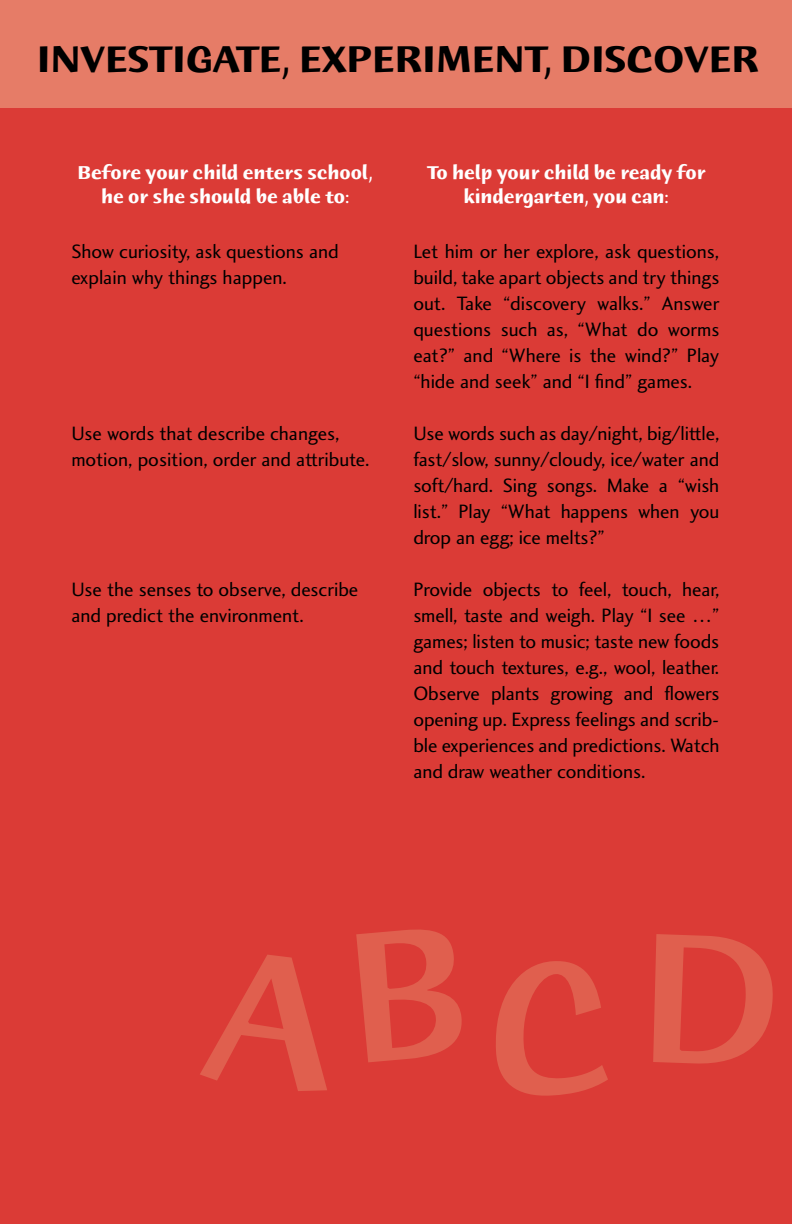
<style>
.page{position:relative;width:792px;height:1224px;background:#db3b36}
.page>*{position:absolute;margin:0;border:0;box-sizing:border-box;transform-origin:0 0}
.t1{font:700 40px "Humana Sans ITC";color:#000}
.t2{font:20px/26px "Charlotte Sans Book Plain";color:#000}
.t3{font:700 20px "Humana Sans ITC";color:#fff}
</style>
<div class="page">
<div style="left:0;top:0;width:792px;height:108px;background:#e67c67"></div>
<h2 class="t1" style="left:37px;top:39px;width:723px">INVESTIGATE, EXPERIMENT, DISCOVER</h2>
<p class="t3" style="left:78px;top:162px;width:297px">Before your child enters school,</p>
<p class="t3" style="left:427px;top:162px;width:280px">To help your child be ready for</p>
<p class="t3" style="left:101px;top:186px;width:250px">he or she should be able to:</p>
<p class="t3" style="left:464px;top:186px;width:207px">kindergarten, you can:</p>
<p class="t2" style="left:71px;top:238px;width:269px">Show curiosity, ask questions and explain why things happen.</p>
<p class="t2" style="left:413px;top:238px;width:308px;text-align:justify">Let him or her explore, ask questions, build, take apart objects and try things out. Take “discovery walks.” Answer questions such as, “What do worms eat?” and “Where is the wind?” Play “hide and seek” and “I find” games.</p>
<p class="t2" style="left:413px;top:420px;width:308px;text-align:justify">Use words such as day/night, big/little, fast/slow, sunny/cloudy, ice/water and soft/hard. Sing songs. Make a “wish list.” Play “What happens when you drop an egg; ice melts?”</p>
<p class="t2" style="left:413px;top:576px;width:308px;text-align:justify">Provide objects to feel, touch, hear, smell, taste and weigh. Play “I see …” games; listen to music; taste new foods and touch textures, e.g., wool, leather.<br>Observe plants growing and flowers opening up. Express feelings and scrib&shy;ble experiences and predictions. Watch and draw weather conditions.</p>
<p class="t2" style="left:71px;top:420px;width:300px">Use words that describe changes, motion, position, order and attribute.</p>
<p class="t2" style="left:71px;top:576px;width:289px">Use the senses to observe, describe and predict the environment.</p>
</div>
